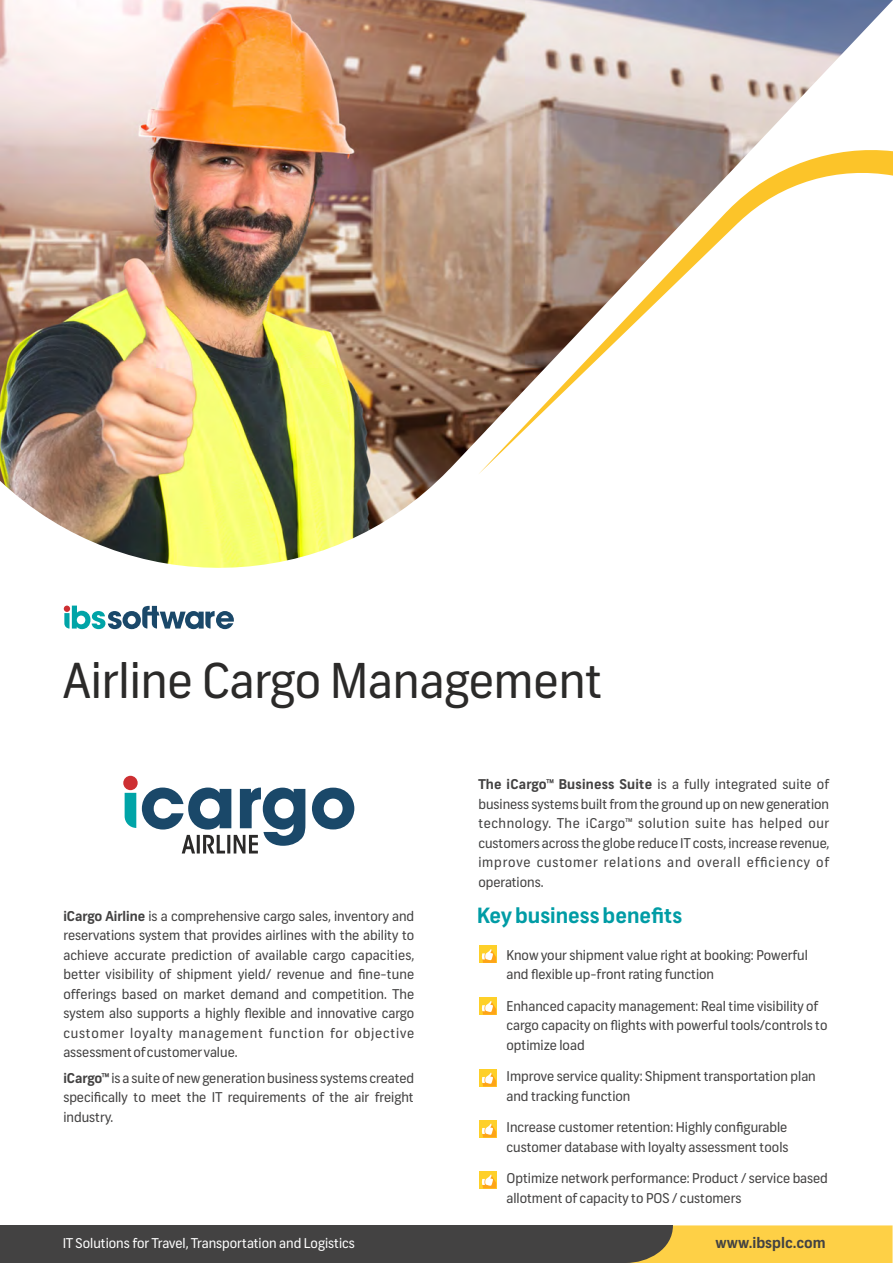
<style>
.page{position:relative;width:893px;height:1263px;background:#fff}
.page>*{position:absolute;margin:0;border:0;box-sizing:border-box;transform-origin:0 0}
.t1{font:48px "Frank";color:#2b2a29}
.t2{font:700 21px "Frank";color:#009ca5}
.t3{font:700 14.7px "Frank";color:#434242}
.t4{font:13.5px/19.5px "Frank";color:#434242}
.t5{font:13.5px "Frank";color:#fefefe}
.s1{font-weight:700}
</style>
<div class="page">
<div style="left:479px;top:946px;width:17px;height:17px;background:#fed029"></div>
<svg style="left:482px;top:949px;width:14px;height:14px"></svg>
<div style="left:479px;top:998px;width:17px;height:17px;background:#fed029"></div>
<svg style="left:482px;top:1001px;width:14px;height:14px"></svg>
<div style="left:479px;top:1069px;width:17px;height:17px;background:#fed029"></div>
<svg style="left:482px;top:1072px;width:14px;height:14px"></svg>
<div style="left:479px;top:1120px;width:17px;height:17px;background:#fed029"></div>
<svg style="left:482px;top:1123px;width:14px;height:14px"></svg>
<div style="left:479px;top:1171px;width:17px;height:17px;background:#fed029"></div>
<svg style="left:482px;top:1174px;width:14px;height:14px"></svg>
<div style="left:0;top:1225px;width:673px;height:38px;background:#434242"></div>
<svg style="left:628px;top:1225px;width:265px;height:38px;background:#e5bd47"></svg>
<svg style="left:142px;top:787px;width:212px;height:66px"></svg>
<svg style="left:125px;top:793px;width:11px;height:35px"></svg>
<div style="left:123px;top:776px;width:15px;height:14px;background:#cd2f32;border-radius:7px"></div>
<img style="left:0;top:0;width:893px;height:568px">
<svg style="left:64px;top:606px;width:170px;height:23px"></svg>
<svg style="left:478px;top:145px;width:415px;height:329px"></svg>
<h1 class="t1" style="left:63px;top:662px;width:541px">Airline Cargo Management</h1>
<p class="t4" style="left:63px;top:907px;width:352px;text-align:justify"><span class="s1">iCargo Airline</span> is a comprehensive cargo sales, inventory and reservations system that provides airlines with the ability to achieve accurate prediction of available cargo capacities, better visibility of shipment yield/ revenue and fine-tune offerings based on market demand and competition. The system also supports a highly flexible and innovative cargo customer loyalty management function for objective assessment of customer value.</p>
<p class="t4" style="left:63px;top:1069px;width:352px;text-align:justify"><span class="s1">iCargo™</span> is a suite of new generation business systems created specifically to meet the IT requirements of the air freight industry.</p>
<p class="t4" style="left:478px;top:776px;width:352px;text-align:justify"><span class="s1">The iCargo™ Business Suite</span> is a fully integrated suite of business systems built from the ground up on new generation technology. The iCargo™ solution suite has helped our customers across the globe reduce IT costs, increase revenue, improve customer relations and overall efficiency of operations.</p>
<h2 class="t2" style="left:477px;top:908px;width:207px">Key business benefits</h2>
<p class="t4" style="left:506px;top:947px;width:303px">Know your shipment value right at booking: Powerful and flexible up-front rating function</p>
<p class="t4" style="left:506px;top:998px;width:322px">Enhanced capacity management: Real time visibility of cargo capacity on flights with powerful tools/controls to optimize load</p>
<p class="t4" style="left:506px;top:1068px;width:311px">Improve service quality: Shipment transportation plan and tracking function</p>
<p class="t4" style="left:506px;top:1119px;width:283px">Increase customer retention: Highly configurable customer database with loyalty assessment tools</p>
<p class="t4" style="left:506px;top:1170px;width:323px">Optimize network performance: Product / service based allotment of capacity to POS / customers</p>
<p class="t5" style="left:63px;top:1237px;width:294px">IT Solutions for Travel, Transportation and Logistics</p>
<p class="t3" style="left:715px;top:1237px;width:112px">www.ibsplc.com</p>
</div>
